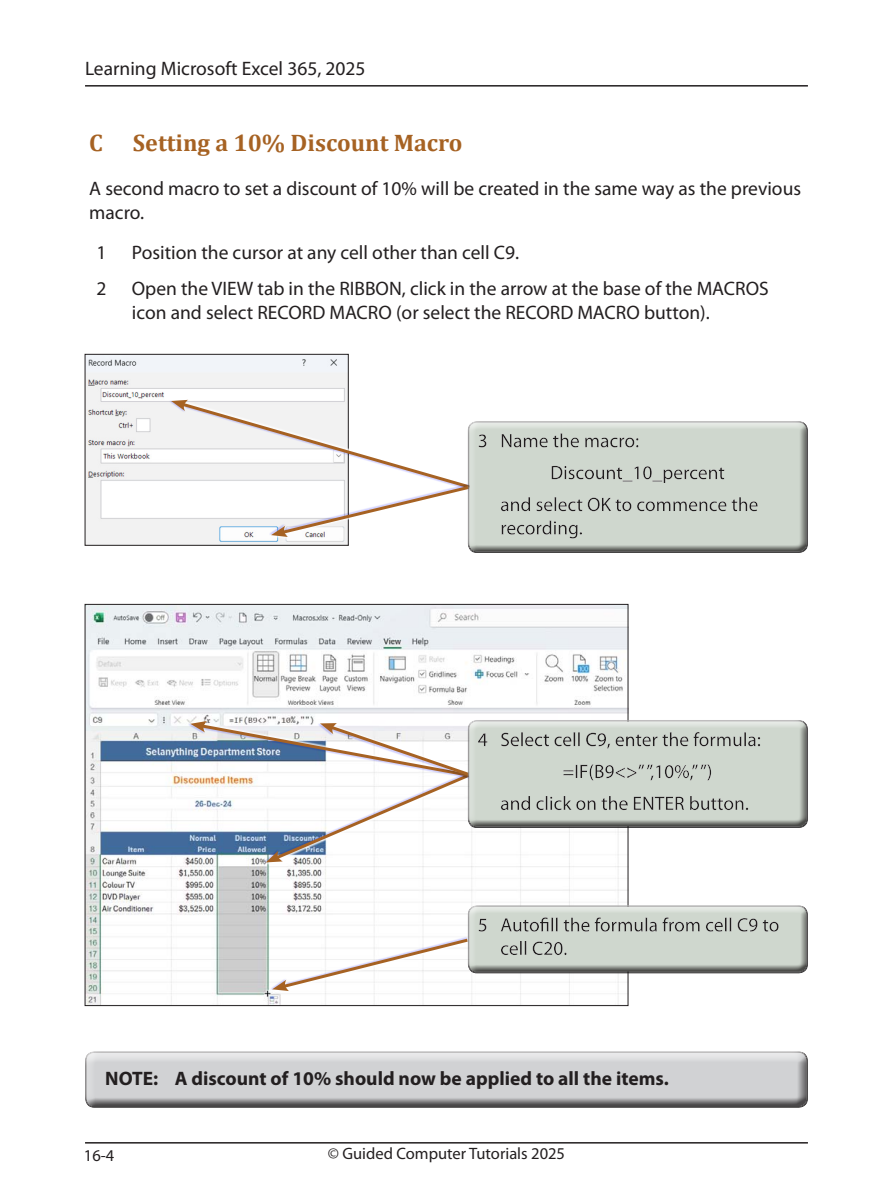
<style>
.page{position:relative;width:893px;height:1191px;background:#fff}
.page>*{position:absolute;margin:0;border:0;box-sizing:border-box;transform-origin:0 0}
.Sub-Head_point{font:700 24px "Cambria";color:#a66223}
.Body{font:19.5px/23.4px "Myriad Pro";color:#231f20}
.Paragraph{font:19.5px/23.4px "Myriad Pro";color:#231f20}
.NB_normal{font:700 19.5px "Myriad Pro";color:#231f20}
.t1{font:16.5px "Myriad Pro";color:#231f20}
</style>
<div class="page">
<hr style="left:85px;top:1142px;width:723px;height:1px;background:#231f20">
<hr style="left:85px;top:85px;width:723px;height:2px;background:#231f20">
<div style="left:85px;top:1049px;width:723px;height:52px;background:#fff;opacity:.75"></div>
<div style="left:85px;top:1052px;width:723px;height:57px;background:#231f20;opacity:.75"></div>
<img style="left:87px;top:356px;width:260px;height:187px">
<div style="left:85px;top:354px;width:264px;height:191px;border:1px solid #231f20"></div>
<div style="left:169px;top:398px;width:306px;height:91px;background:#fff"></div>
<img style="left:87px;top:606px;width:539px;height:398px">
<div style="left:270px;top:938px;width:199px;height:55px;background:#fff"></div>
<svg style="left:171px;top:400px;width:297px;height:138px"></svg>
<div style="left:468px;top:422px;width:340px;height:132px;background:#231f20;opacity:.75"></div>
<svg style="left:272px;top:905px;width:357px;height:86px"></svg>
<div style="left:468px;top:906px;width:340px;height:69px;background:#231f20;opacity:.75"></div>
<svg style="left:190px;top:720px;width:439px;height:142px"></svg>
<div style="left:468px;top:721px;width:340px;height:108px;background:#231f20;opacity:.75"></div>
<p class="Body" style="left:85px;top:57px;width:282px">Learning Microsoft Excel 365, 2025</p>
<p class="Sub-Head_point" style="left:89px;top:125px;width:375px">C Setting a 10% Discount Macro</p>
<p class="Paragraph" style="left:89px;top:177px;width:713px">A second macro to set a discount of 10% will be created in the same way as the previous macro.</p>
<p class="Body" style="left:96px;top:240px;width:12px">1</p>
<p class="Body" style="left:132px;top:240px;width:389px">Position the cursor at any cell other than cell C9.</p>
<p class="Body" style="left:96px;top:277px;width:12px">2</p>
<p class="Body" style="left:132px;top:277px;width:638px">Open the VIEW tab in the RIBBON, click in the arrow at the base of the MACROS icon and select RECORD MACRO (or select the RECORD MACRO button).</p>
<p class="NB_normal" style="left:105px;top:1065px;width:565px">NOTE: A discount of 10% should now be applied to all the items.</p>
<p class="t1" style="left:84px;top:1144px;width:32px">16-4</p>
<p class="t1" style="left:328px;top:1143px;width:239px">© Guided Computer Tutorials 2025</p>
</div>
